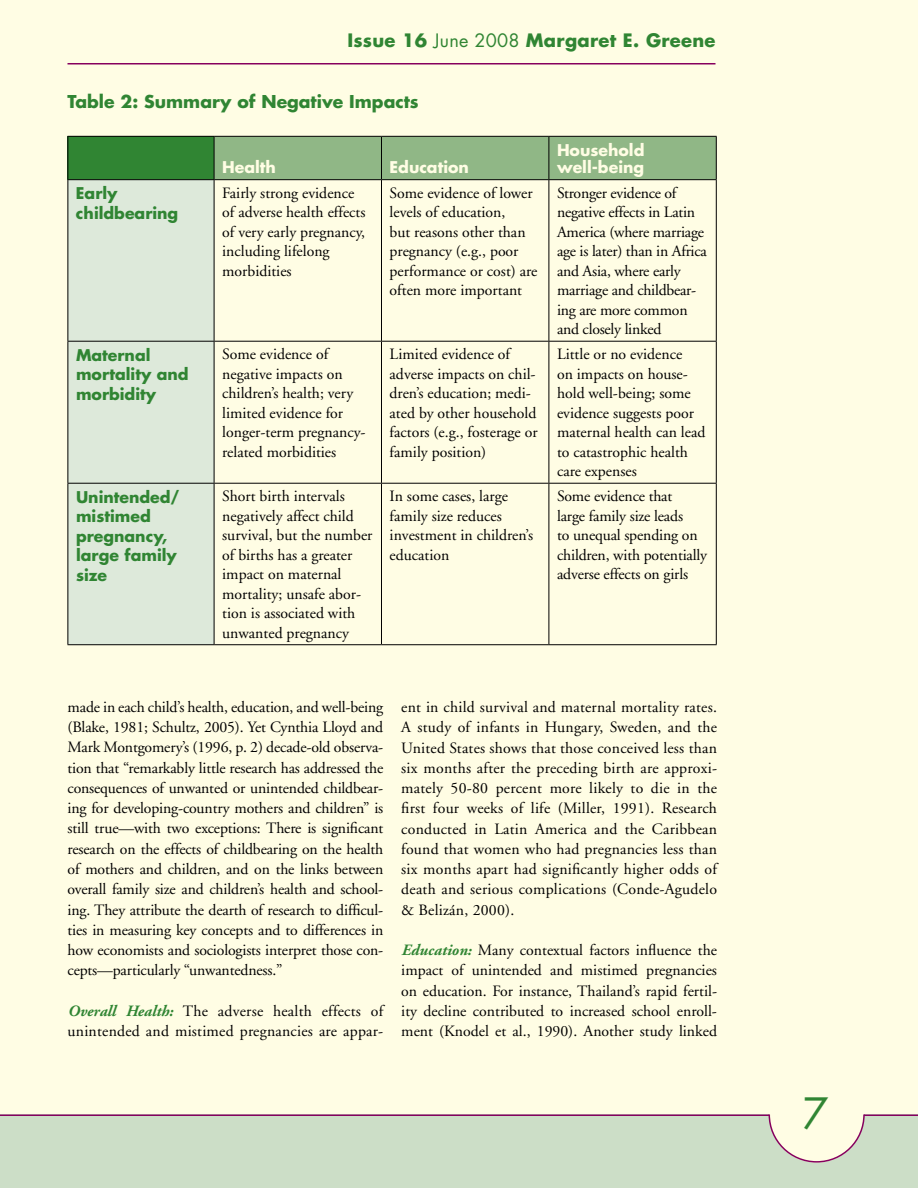
<style>
.page{position:relative;width:918px;height:1188px;background:#fff}
.page>*{position:absolute;margin:0;border:0;box-sizing:border-box;transform-origin:0 0}
.t1{font:42px "Futura";color:#308533}
.t2{font:700 18px "Futura";letter-spacing:.015em;color:#308533}
.t3{font:700 17.25px "Futura";color:#308533}
.t4{font:15.75px/19.5px "Adobe Garamond";color:#000}
.t5{font:700 15.75px/19.5px "Futura";color:#308533}
.t6{font:700 15.75px/17.2px "Futura";color:#fffde4}
.s1{font-weight:400}
.s2{font-weight:700;font-style:italic;color:#308533}
</style>
<div class="page">
<div style="left:0;top:0;width:918px;height:1185px;background:#fffde4"></div>
<hr style="left:68px;top:63px;width:648px;height:1px;background:#86005e">
<div style="left:0;top:1114px;width:918px;height:74px;background:#ccdec7"></div>
<hr style="left:0;top:1114px;width:918px;height:2px;background:#86005e">
<svg style="left:768px;top:1114px;width:98px;height:49px"></svg>
<div style="left:68px;top:136px;width:146px;height:44px;background:#308533"></div>
<div style="left:215px;top:137px;width:501px;height:42px;background:#90b786"></div>
<div style="left:69px;top:180px;width:145px;height:464px;background:#dde9da"></div>
<hr style="left:68px;top:136px;width:146px;height:1px;background:#000">
<hr style="left:68px;top:137px;width:1px;height:42px;background:#000">
<hr style="left:214px;top:136px;width:167px;height:1px;background:#000">
<hr style="left:214px;top:137px;width:1px;height:42px;background:#000">
<hr style="left:381px;top:136px;width:168px;height:1px;background:#000">
<hr style="left:381px;top:137px;width:1px;height:42px;background:#000">
<hr style="left:549px;top:136px;width:168px;height:1px;background:#000">
<hr style="left:549px;top:137px;width:1px;height:42px;background:#000">
<hr style="left:716px;top:137px;width:1px;height:42px;background:#000">
<hr style="left:68px;top:179px;width:146px;height:1px;background:#000">
<hr style="left:68px;top:180px;width:1px;height:161px;background:#000">
<hr style="left:214px;top:179px;width:167px;height:1px;background:#000">
<hr style="left:214px;top:180px;width:1px;height:161px;background:#000">
<hr style="left:381px;top:179px;width:168px;height:1px;background:#000">
<hr style="left:381px;top:180px;width:1px;height:161px;background:#000">
<hr style="left:549px;top:179px;width:168px;height:1px;background:#000">
<hr style="left:549px;top:180px;width:1px;height:161px;background:#000">
<hr style="left:716px;top:180px;width:1px;height:161px;background:#000">
<hr style="left:68px;top:341px;width:146px;height:1px;background:#000">
<hr style="left:68px;top:342px;width:1px;height:141px;background:#000">
<hr style="left:214px;top:341px;width:167px;height:1px;background:#000">
<hr style="left:214px;top:342px;width:1px;height:141px;background:#000">
<hr style="left:381px;top:341px;width:168px;height:1px;background:#000">
<hr style="left:381px;top:342px;width:1px;height:141px;background:#000">
<hr style="left:549px;top:341px;width:168px;height:1px;background:#000">
<hr style="left:549px;top:342px;width:1px;height:141px;background:#000">
<hr style="left:716px;top:342px;width:1px;height:141px;background:#000">
<hr style="left:68px;top:483px;width:146px;height:1px;background:#000">
<hr style="left:68px;top:484px;width:1px;height:160px;background:#000">
<hr style="left:214px;top:483px;width:167px;height:1px;background:#000">
<hr style="left:214px;top:484px;width:1px;height:160px;background:#000">
<hr style="left:381px;top:483px;width:168px;height:1px;background:#000">
<hr style="left:381px;top:484px;width:1px;height:160px;background:#000">
<hr style="left:549px;top:483px;width:168px;height:1px;background:#000">
<hr style="left:549px;top:484px;width:1px;height:160px;background:#000">
<hr style="left:716px;top:484px;width:1px;height:160px;background:#000">
<hr style="left:68px;top:644px;width:146px;height:1px;background:#000">
<hr style="left:214px;top:644px;width:167px;height:1px;background:#000">
<hr style="left:381px;top:644px;width:168px;height:1px;background:#000">
<hr style="left:549px;top:644px;width:168px;height:1px;background:#000">
<p class="t2" style="left:347px;top:28px;width:370px">Issue 16 <span class="s1">June 2008</span> Margaret E. Greene</p>
<p class="t3" style="left:68px;top:90px;width:353px">Table 2: Summary of Negative Impacts</p>
<p class="t6" style="left:222px;top:158px;width:55px">Health</p>
<p class="t6" style="left:390px;top:158px;width:81px">Education</p>
<p class="t6" style="left:557px;top:141px;width:89px">Household well-being</p>
<p class="t5" style="left:76px;top:183px;width:104px">Early childbearing</p>
<p class="t4" style="left:222px;top:184px;width:145px">Fairly strong evidence of adverse health effects of very early pregnancy, including lifelong morbidities</p>
<p class="t4" style="left:390px;top:184px;width:149px">Some evidence of lower levels of education,<br>but reasons other than pregnancy (e.g., poor performance or cost) are often more important</p>
<p class="t4" style="left:557px;top:184px;width:151px">Stronger evidence of negative effects in Latin<br>America (where marriage age is later) than in Africa and Asia, where early marriage and childbear&shy;ing are more common and closely linked</p>
<p class="t5" style="left:76px;top:344px;width:114px">Maternal mortality and morbidity</p>
<p class="t4" style="left:222px;top:345px;width:145px">Some evidence of negative impacts on children’s health; very limited evidence for longer-term pregnancy&shy;related morbidities</p>
<p class="t4" style="left:390px;top:345px;width:150px">Limited evidence of adverse impacts on chil&shy;dren’s education; medi&shy;ated by other household factors (e.g., fosterage or family position)</p>
<p class="t4" style="left:557px;top:345px;width:150px">Little or no evidence<br>on impacts on house&shy;hold well-being; some evidence suggests poor maternal health can lead to catastrophic health care expenses</p>
<p class="t5" style="left:76px;top:486px;width:105px">Unintended/ mistimed pregnancy, large family size</p>
<p class="t4" style="left:222px;top:487px;width:152px">Short birth intervals negatively affect child survival, but the number of births has a greater impact on maternal mortality; unsafe abor&shy;tion is associated with unwanted pregnancy</p>
<p class="t4" style="left:390px;top:487px;width:145px">In some cases, large family size reduces investment in children’s education</p>
<p class="t4" style="left:557px;top:487px;width:152px">Some evidence that<br>large family size leads<br>to unequal spending on children, with potentially adverse effects on girls</p>
<p class="t4" style="left:68px;top:697px;width:317px;line-height:20.2px;text-align:justify">made in each child’s health, education, and well-being (Blake, 1981; Schultz, 2005). Yet Cynthia Lloyd and Mark Montgomery’s (1996, p. 2) decade-old observa&shy;tion that “remarkably little research has addressed the consequences of unwanted or unintended childbear&shy;ing for developing-country mothers and children” is still true—with two exceptions: There is significant research on the effects of childbearing on the health of mothers and children, and on the links between overall family size and children’s health and school&shy;ing. They attribute the dearth of research to difficul&shy;ties in measuring key concepts and to differences in how economists and sociologists interpret those con&shy;cepts—particularly “unwantedness.”</p>
<p class="t4" style="left:68px;top:1001px;width:317px;line-height:20.2px"><span class="s2">Overall Health:</span> The adverse health effects of unintended and mistimed pregnancies are appar-</p>
<p class="t4" style="left:401px;top:697px;width:317px;line-height:20.2px;text-align:justify">ent in child survival and maternal mortality rates.<br>A study of infants in Hungary, Sweden, and the United States shows that those conceived less than six months after the preceding birth are approxi&shy;mately 50-80 percent more likely to die in the first four weeks of life (Miller, 1991). Research conducted in Latin America and the Caribbean found that women who had pregnancies less than six months apart had significantly higher odds of death and serious complications (Conde-Agudelo &amp; Belizán, 2000).</p>
<p class="t4" style="left:401px;top:940px;width:317px;line-height:20.2px;text-align:justify"><span class="s2">Education:</span> Many contextual factors influence the impact of unintended and mistimed pregnancies on education. For instance, Thailand’s rapid fertil&shy;ity decline contributed to increased school enroll&shy;ment (Knodel et al., 1990). Another study linked</p>
<h1 class="t1" style="left:803px;top:1085px;width:27px">7</h1>
</div>
